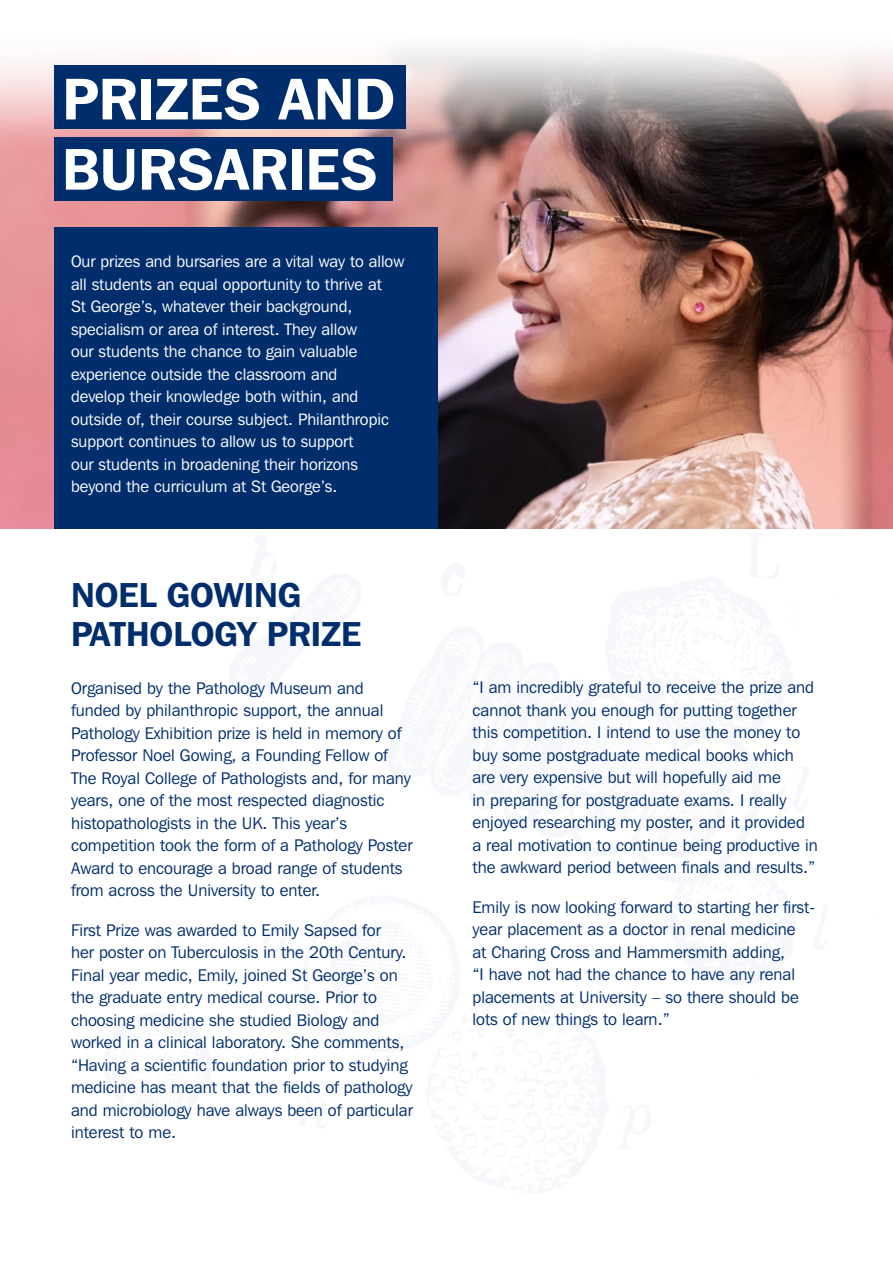
<style>
.page{position:relative;width:893px;height:1263px;background:#fff}
.page>*{position:absolute;margin:0;border:0;box-sizing:border-box;transform-origin:0 0}
.t1{font:600 58.5px/70.2px "Franklin Gothic IT Cby BT";color:#fff}
.t2{font:600 34.5px/39px "Franklin Gothic IT Cby BT";color:#002e6d}
.t3{font:16.8px/22.5px "Franklin Gothic IT Cby BT";color:#002e6d}
.t4{font:16.5px/22.5px "Franklin Gothic IT Cby BT";color:#fff}
</style>
<div class="page">
<img style="left:0;top:49px;width:893px;height:480px">
<div style="left:54px;top:66px;width:351px;height:63px;background:#002e6d"></div>
<div style="left:54px;top:137px;width:339px;height:64px;background:#002e6d"></div>
<div style="left:54px;top:228px;width:383px;height:301px;background:#002e6d"></div>
<h1 class="t1" style="left:62px;top:63px;width:334px">PRIZES AND<br>BURSARIES</h1>
<p class="t4" style="left:71px;top:250px;width:335px">Our prizes and bursaries are a vital way to allow all students an equal opportunity to thrive at<br>St George’s, whatever their background, specialism or area of interest. They allow<br>our students the chance to gain valuable experience outside the classroom and<br>develop their knowledge both within, and outside of, their course subject. Philanthropic support continues to allow us to support<br>our students in broadening their horizons beyond the curriculum at St George’s.</p>
<h2 class="t2" style="left:71px;top:574px;width:292px">NOEL GOWING<br>PATHOLOGY PRIZE</h2>
<p class="t3" style="left:71px;top:676px;width:343px">Organised by the Pathology Museum and funded by philanthropic support, the annual Pathology Exhibition prize is held in memory of Professor Noel Gowing, a Founding Fellow of The Royal College of Pathologists and, for many years, one of the most respected diagnostic histopathologists in the UK. This year’s competition took the form of a Pathology Poster Award to encourage a broad range of students from across the University to enter.</p>
<p class="t3" style="left:71px;top:918px;width:343px">First Prize was awarded to Emily Sapsed for<br>her poster on Tuberculosis in the 20th Century.<br>Final year medic, Emily, joined St George’s on the graduate entry medical course. Prior to choosing medicine she studied Biology and worked in a clinical laboratory. She comments, “Having a scientific foundation prior to studying medicine has meant that the fields of pathology and microbiology have always been of particular interest to me.</p>
<p class="t3" style="left:472px;top:676px;width:347px">“I am incredibly grateful to receive the prize and cannot thank you enough for putting together this competition. I intend to use the money to buy some postgraduate medical books which are very expensive but will hopefully aid me<br>in preparing for postgraduate exams. I really enjoyed researching my poster, and it provided a real motivation to continue being productive in the awkward period between finals and results.”</p>
<p class="t3" style="left:472px;top:895px;width:344px">Emily is now looking forward to starting her first&shy;year placement as a doctor in renal medicine<br>at Charing Cross and Hammersmith adding,<br>“I have not had the chance to have any renal placements at University – so there should be lots of new things to learn.”</p>
</div>
